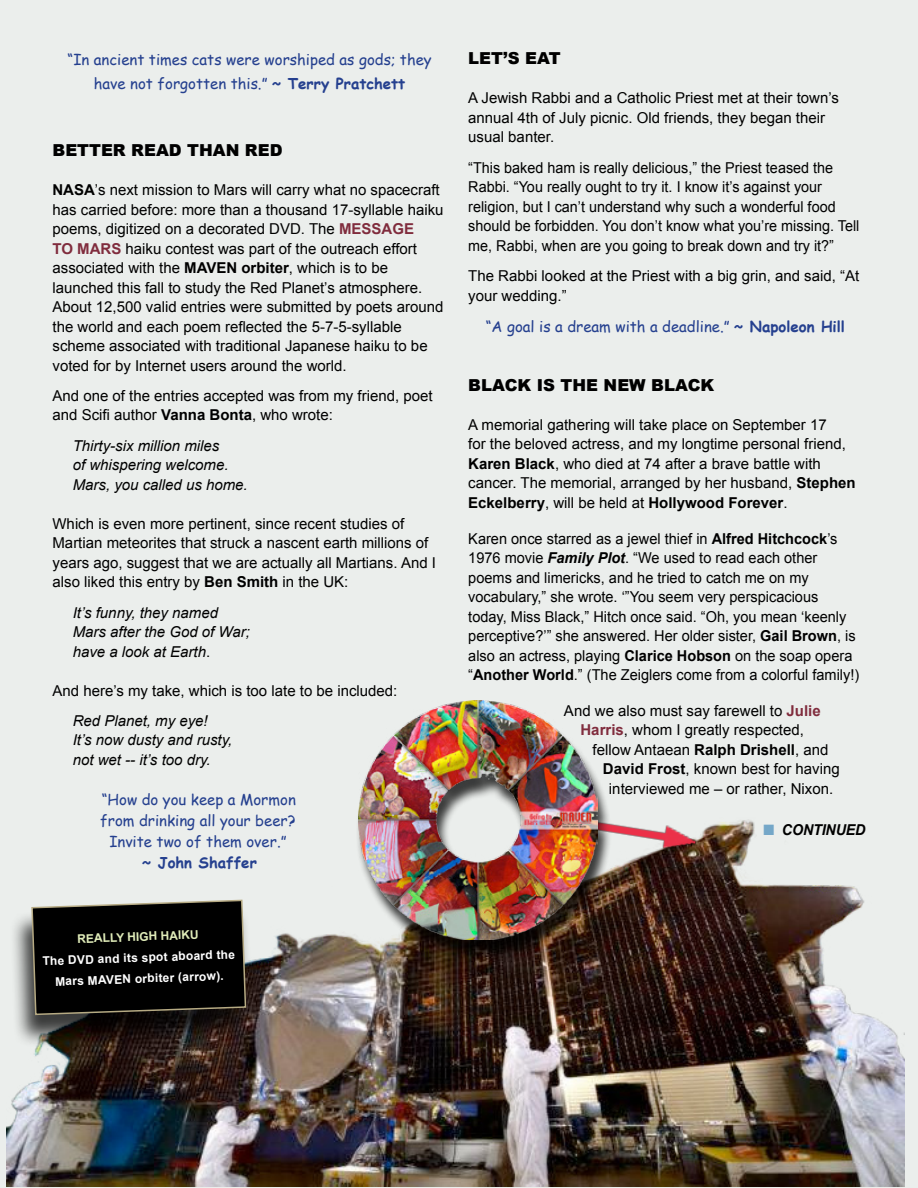
<style>
.page{position:relative;width:918px;height:1188px;background:#ebeeec}
.page>*{position:absolute;margin:0;border:0;box-sizing:border-box;transform-origin:0 0}
.t1{font:900 16.5px "Arial";color:#000}
.t2{font:15px/19.5px "Arial";color:#000}
.t3{font:15px/19.5px "Arial";color:#000;scale:.96 1}
.t4{font:15px/21px "Comic Sans MS";color:#25408f;text-align:center}
.t5{font:italic 15px/19.5px "Arial";color:#000}
.t6{font:700 15px "Comic Sans MS";color:#25408f}
.t7{font:italic 700 15px "Arial";letter-spacing:-.01em;color:#000;scale:.95 1}
.t8{font:700 12px/21px "Arial";color:#fff;text-align:center}
.t9{font:700 12px "Arial";color:#e0ecb9}
.s1{font-weight:700}
.s2{font-weight:700;color:#802c3d}
.s3{font-style:normal}
.s4{font-weight:700;font-style:italic}
.s5{color:#74a7c8}
</style>
<div class="page">
<img style="left:7px;top:820px;width:898px;height:367px">
<img style="left:612px;top:820px;width:97px;height:38px">
<div style="left:356px;top:706px;width:256px;height:255px;background:#000;opacity:.75"></div>
<img style="left:359px;top:700px;width:239px;height:239px">
<div style="left:9px;top:904px;width:244px;height:144px;background:#000;opacity:.75"></div>
<svg style="left:31px;top:899px;width:216px;height:117px;background:#11110f"></svg>
<p class="t4" style="left:67px;top:47px;width:366px;line-height:24px">“In ancient times cats were worshiped as gods; they have not forgotten this.” <span class="s1">~ Terry Pratchett</span></p>
<p class="t1" style="left:52px;top:141px;width:232px">BETTER READ THAN RED</p>
<p class="t2" style="left:52px;top:180px;width:393px"><span class="s1">NASA</span>’s next mission to Mars will carry what no spacecraft has carried before: more than a thousand 17-syllable haiku poems, digitized on a decorated DVD. The <span class="s2">MESSAGE<br>TO MARS</span> haiku contest was part of the outreach effort associated with the <span class="s1">MAVEN orbiter</span>, which is to be launched this fall to study the Red Planet’s atmosphere.<br>About 12,500 valid entries were submitted by poets around the world and each poem reflected the 5-7-5-syllable scheme associated with traditional Japanese haiku to be voted for by Internet users around the world.</p>
<p class="t2" style="left:52px;top:386px;width:382px">And one of the entries accepted was from my friend, poet and Scifi author <span class="s1">Vanna Bonta</span>, who wrote:</p>
<p class="t5" style="left:73px;top:436px;width:177px">Thirty-six million miles<br>of whispering welcome.<br>Mars, you called us home.</p>
<p class="t2" style="left:53px;top:514px;width:385px">Which is even more pertinent, since recent studies of Martian meteorites that struck a nascent earth millions of years ago, suggest that we are actually all Martians. And I also liked this entry by <span class="s1">Ben Smith</span> in the UK:</p>
<p class="t5" style="left:73px;top:603px;width:179px">It’s funny, they named<br>Mars after the God of War; have a look at Earth<span class="s3">.</span></p>
<p class="t2" style="left:53px;top:681px;width:346px">And here’s my take, which is too late to be included:</p>
<p class="t5" style="left:73px;top:711px;width:161px">Red Planet, my eye!<br>It’s now dusty and rusty, not wet -- it’s too dry.</p>
<p class="t4" style="left:100px;top:789px;width:197px">“How do you keep a Mormon from drinking all your beer?<br>Invite two of them over.”</p>
<p class="t6" style="left:142px;top:852px;width:116px">~ John Shaffer</p>
<p class="t9" style="left:77px;top:931px;width:123px;rotate:-2deg">REALLY HIGH HAIKU</p>
<p class="t8" style="left:42px;top:951px;width:194px;rotate:-2deg">The DVD and its spot aboard the<br>Mars MAVEN orbiter (arrow).</p>
<p class="t1" style="left:468px;top:49px;width:94px">LET’S EAT</p>
<p class="t2" style="left:468px;top:89px;width:372px">A Jewish Rabbi and a Catholic Priest met at their town’s annual 4th of July picnic. Old friends, they began their usual banter.</p>
<p class="t3" style="left:468px;top:158px;width:409px">“This baked ham is really delicious,” the Priest teased the Rabbi. “You really ought to try it. I know it’s against your religion, but I can’t understand why such a wonderful food should be forbidden. You don’t know what you’re missing. Tell me, Rabbi, when are you going to break down and try it?”</p>
<p class="t2" style="left:468px;top:266px;width:393px">The Rabbi looked at the Priest with a big grin, and said, “At your wedding.”</p>
<p class="t4" style="left:486px;top:316px;width:361px">“A goal is a dream with a deadline.” <span class="s1">~ Napoleon Hill</span></p>
<p class="t1" style="left:468px;top:376px;width:247px">BLACK IS THE NEW BLACK</p>
<p class="t2" style="left:468px;top:415px;width:389px">A memorial gathering will take place on September 17<br>for the beloved actress, and my longtime personal friend, <span class="s1">Karen Black</span>, who died at 74 after a brave battle with cancer. The memorial, arranged by her husband, <span class="s1">Stephen Eckelberry</span>, will be held at <span class="s1">Hollywood Forever</span>.</p>
<p class="t2" style="left:468px;top:529px;width:393px">Karen once starred as a jewel thief in <span class="s1">Alfred Hitchcock</span>’s 1976 movie <span class="s4">Family Plot</span>. “We used to read each other poems and limericks, and he tried to catch me on my vocabulary,” she wrote. ‘”You seem very perspicacious today, Miss Black,” Hitch once said. “Oh, you mean ‘keenly perceptive?’” she answered. Her older sister, <span class="s1">Gail Brown</span>, is also an actress, playing <span class="s1">Clarice Hobson</span> on the soap opera “<span class="s1">Another World</span>.” (The Zeiglers come from a colorful family!)</p>
<p class="t2" style="left:564px;top:701px;width:258px;text-align:center">And we also must say farewell to <span class="s2">Julie<br>Harris</span>, whom I greatly respected,</p>
<p class="t2" style="left:592px;top:740px;width:237px">fellow Antaean <span class="s1">Ralph Drishell</span>, and</p>
<p class="t2" style="left:603px;top:759px;width:238px"><span class="s1">David Frost</span>, known best for having</p>
<p class="t2" style="left:609px;top:779px;width:226px">interviewed me – or rather, Nixon.</p>
<p class="t7" style="left:764px;top:820px;width:109px"><span class="s5">■</span> CONTINUED</p>
</div>
